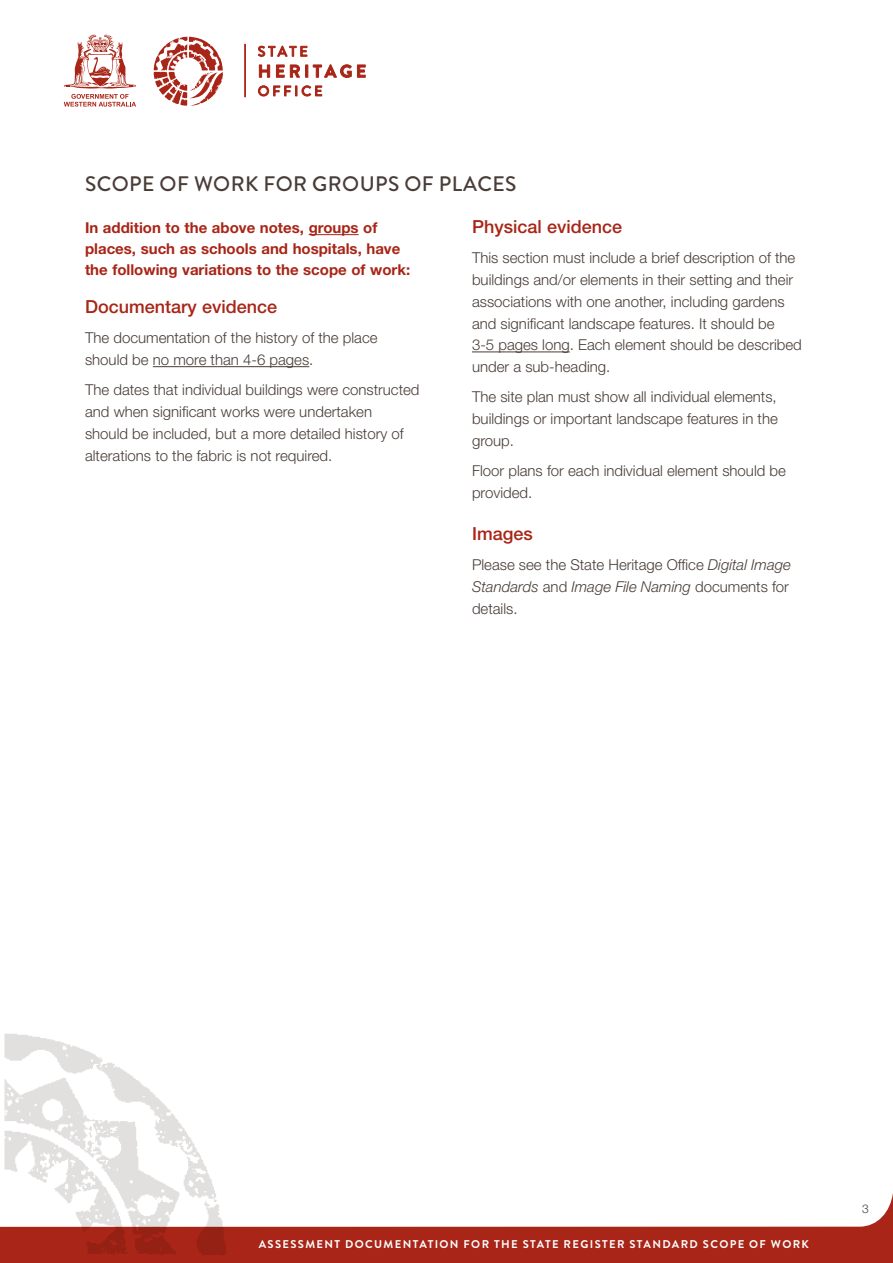
<style>
.page{position:relative;width:893px;height:1263px;background:#fff}
.page>*{position:absolute;margin:0;border:0;box-sizing:border-box;transform-origin:0 0}
.t1{font:500 21px "Brandon Grotesque";letter-spacing:.02em;color:#493d37}
.t2{font:500 18px "Helvetica Neue LT Std";color:#a82517}
.t3{font:300 15px/21.8px "Helvetica Neue LT Std";color:#493d37}
.t4{font:700 15px/21px "Helvetica Neue LT Std";color:#a82517}
.t5{font:300 12px "Helvetica Neue LT Std";color:#493d37}
.t6{font:700 11.25px "Brandon Grotesque";letter-spacing:.12em;color:#fff}
.s1{font-style:italic}
</style>
<div class="page">
<svg style="left:242px;top:1193px;width:651px;height:70px;fill:#a82517"></svg>
<img style="left:0;top:1034px;width:242px;height:229px">
<svg style="left:64px;top:34px;width:72px;height:73px"></svg>
<svg style="left:153px;top:37px;width:70px;height:69px"></svg>
<svg style="left:258px;top:45px;width:49px;height:12px"></svg>
<svg style="left:259px;top:65px;width:11px;height:12px"></svg>
<svg style="left:276px;top:65px;width:8px;height:12px"></svg>
<svg style="left:290px;top:64px;width:61px;height:14px"></svg>
<svg style="left:357px;top:65px;width:8px;height:12px"></svg>
<svg style="left:258px;top:86px;width:64px;height:10px"></svg>
<hr style="left:244px;top:44px;width:2px;height:53px;background:#a82517">
<hr style="left:309px;top:234px;width:50px;height:1px;background:#a82517">
<hr style="left:153px;top:366px;width:156px;height:1px;background:#493d37">
<hr style="left:472px;top:352px;width:98px;height:1px;background:#493d37">
<h1 class="t1" style="left:85px;top:169px;width:433px">SCOPE OF WORK FOR GROUPS OF PLACES</h1>
<p class="t4" style="left:85px;top:217px;width:327px">In addition to the above notes, groups of places, such as schools and hospitals, have the following variations to the scope of work:</p>
<p class="t2" style="left:85px;top:296px;width:194px">Documentary evidence</p>
<p class="t3" style="left:85px;top:327px;width:294px">The documentation of the history of the place should be no more than 4-6 pages.</p>
<p class="t3" style="left:85px;top:379px;width:336px">The dates that individual buildings were constructed and when significant works were undertaken<br>should be included, but a more detailed history of alterations to the fabric is not required.</p>
<p class="t2" style="left:472px;top:216px;width:152px">Physical evidence</p>
<p class="t3" style="left:472px;top:247px;width:331px">This section must include a brief description of the buildings and/or elements in their setting and their associations with one another, including gardens and significant landscape features. It should be<br>3-5 pages long. Each element should be described under a sub-heading.</p>
<p class="t3" style="left:472px;top:386px;width:307px;text-align:justify">The site plan must show all individual elements, buildings or important landscape features in the group.</p>
<p class="t3" style="left:472px;top:460px;width:315px">Floor plans for each individual element should be provided.</p>
<p class="t2" style="left:472px;top:523px;width:62px">Images</p>
<p class="t3" style="left:472px;top:554px;width:321px">Please see the State Heritage Office <span class="s1">Digital Image<br>Standards</span> and <span class="s1">Image File Naming</span> documents for details.</p>
<p class="t6" style="left:259px;top:1236px;width:552px">ASSESSMENT DOCUMENTATION FOR THE STATE REGISTER STANDARD SCOPE OF WORK</p>
<p class="t5" style="left:862px;top:1202px;width:8px">3</p>
</div>
